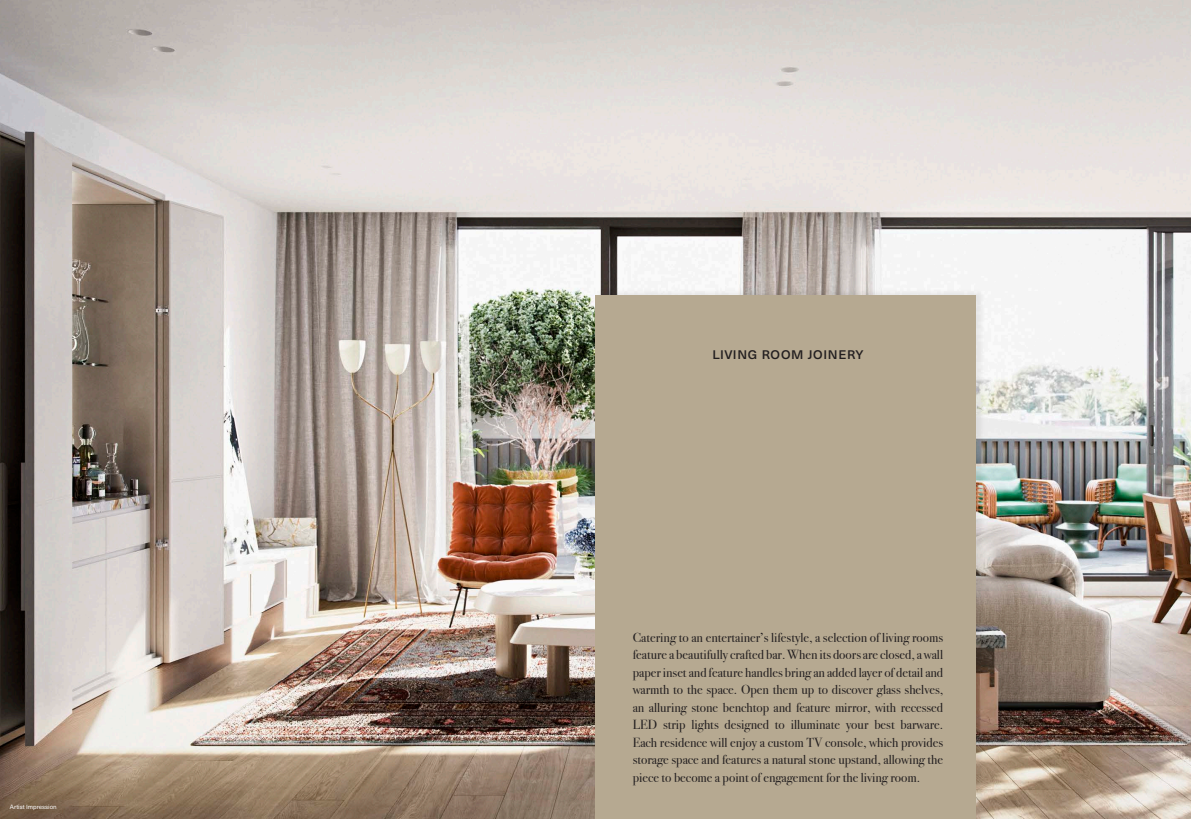
<style>
.page{position:relative;width:1191px;height:819px;background:#fff}
.page>*{position:absolute;margin:0;border:0;box-sizing:border-box;transform-origin:0 0}
.t1{font:13.12px/17.5px "Bodoni Svty Two ITCTT";color:#231f20;text-align:justify}
.t2{font:500 12.25px "Neue Haas Unica W1 G";letter-spacing:.05em;color:#231f20;scale:1.05 1}
.t3{font:6.12px "Neue Haas Unica W1 G";color:#fff}
</style>
<div class="page">
<img style="left:0;top:0;width:1191px;height:819px">
<div style="left:594px;top:288px;width:391px;height:531px;background:#231f20;opacity:.08"></div>
<div style="left:595px;top:296px;width:381px;height:523px;background:#b6a991"></div>
<p class="t3" style="left:10px;top:802px;width:48px">Artist Impression</p>
<p class="t2" style="left:712px;top:346px;width:145px">LIVING ROOM JOINERY</p>
<p class="t1" style="left:632px;top:627px;width:312px">Catering to an entertainer’s lifestyle, a selection of living rooms feature a beautifully crafted bar. When its doors are closed, a wall paper inset and feature handles bring an added layer of detail and warmth to the space. Open them up to discover glass shelves, an alluring stone benchtop and feature mirror, with recessed LED strip lights designed to illuminate your best barware.<br>Each residence will enjoy a custom TV console, which provides storage space and features a natural stone upstand, allowing the piece to become a point of engagement for the living room.</p>
</div>
